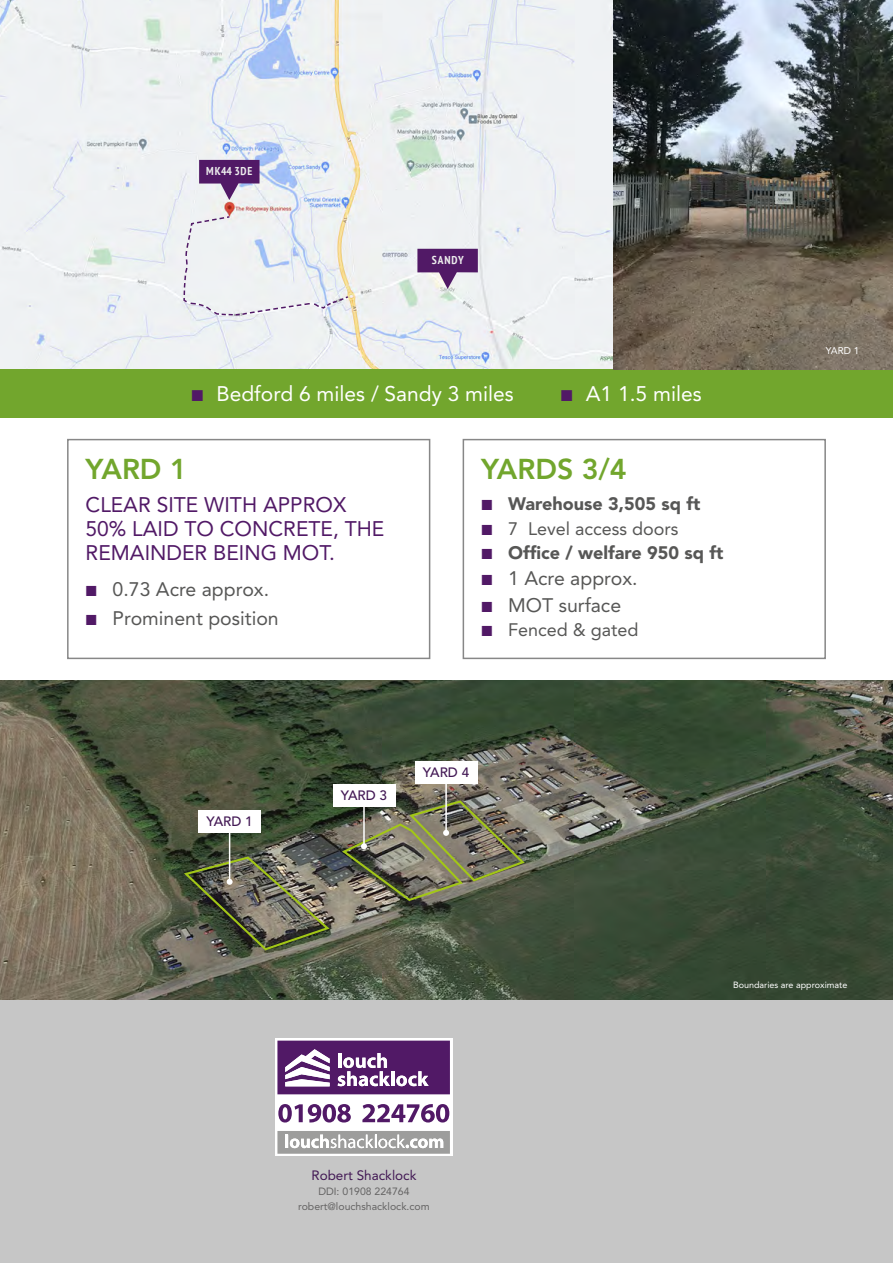
<style>
.page{position:relative;width:893px;height:1263px;background:#fff}
.page>*{position:absolute;margin:0;border:0;box-sizing:border-box;transform-origin:0 0}
.t1{font:800 28.5px "Avenir";color:#72a62d}
.t2{font:21px/24px "Avenir";color:#511966}
.t3{font:21px "Avenir";color:#fff}
.t4{font:19.5px/28.2px "Avenir";color:#575756}
.t5{font:900 18px/24.6px "Avenir";color:#575756}
.t6{font:18px "Avenir";color:#575756}
.t7{font:13.5px "Avenir";color:#421854}
.t8{font:500 13.5px "Avenir";color:#421854}
.t9{font:700 condensed 11.4px "PT Sans";letter-spacing:.08em;color:#ededed}
.t10{font:10.5px/15px "Avenir";color:#646363;text-align:center}
.t11{font:9.75px "Avenir";color:#fff}
.t12{font:9px "Avenir";color:#fff}
.s1{font-family:"Menlo";font-weight:700;color:#511966}
.s2{font-family:"Menlo";font-weight:700;font-size:19.5px;color:#511966}
.s3{font-weight:400}
</style>
<div class="page">
<div style="left:0;top:999px;width:893px;height:264px;background:#c6c6c6"></div>
<div style="left:275px;top:1038px;width:177px;height:118px;background:#fff"></div>
<svg style="left:277px;top:1040px;width:173px;height:54px"></svg>
<svg style="left:278px;top:1104px;width:73px;height:18px"></svg>
<svg style="left:362px;top:1104px;width:87px;height:18px"></svg>
<svg style="left:277px;top:1131px;width:173px;height:23px"></svg>
<img style="left:0;top:0;width:893px;height:369px">
<svg style="left:199px;top:160px;width:61px;height:40px"></svg>
<svg style="left:417px;top:249px;width:61px;height:40px"></svg>
<div style="left:67px;top:439px;width:363px;height:220px;border:2px solid #878787"></div>
<div style="left:463px;top:439px;width:363px;height:220px;border:2px solid #878787"></div>
<img style="left:0;top:680px;width:893px;height:319px">
<div style="left:415px;top:761px;width:63px;height:23px;background:#fff"></div>
<div style="left:198px;top:810px;width:63px;height:22px;background:#fff"></div>
<hr style="left:445px;top:784px;width:2px;height:49px;background:#fff">
<img style="left:341px;top:799px;width:186px;height:103px">
<hr style="left:229px;top:832px;width:1px;height:50px;background:#fff">
<img style="left:183px;top:855px;width:149px;height:97px">
<div style="left:333px;top:784px;width:62px;height:22px;background:#fff"></div>
<div style="left:0;top:369px;width:893px;height:49px;background:#72a62d"></div>
<svg style="left:183px;top:215px;width:166px;height:101px"></svg>
<p class="t9" style="left:206px;top:164px;width:48px">MK44 3DE</p>
<p class="t9" style="left:432px;top:253px;width:33px">SANDY</p>
<p class="t3" style="left:191px;top:382px;width:324px"><span class="s1">◼</span> Bedford 6 miles / Sandy 3 miles</p>
<p class="t3" style="left:560px;top:382px;width:143px"><span class="s1">◼</span> A1 1.5 miles</p>
<h1 class="t1" style="left:86px;top:452px;width:103px">YARD 1</h1>
<p class="t2" style="left:86px;top:492px;width:300px">CLEAR SITE WITH APPROX<br>50% LAID TO CONCRETE, THE<br>REMAINDER BEING MOT.</p>
<p class="t4" style="left:86px;top:575px;width:195px"><span class="s1">◼</span> 0.73 Acre approx. <span class="s1">◼</span> Prominent position</p>
<h1 class="t1" style="left:481px;top:452px;width:147px">YARDS 3/4</h1>
<p class="t5" style="left:481px;top:491px;width:244px"><span class="s2">◼</span> Warehouse 3,505 sq ft<br><span class="s2">◼</span> <span class="s3">7 Level access doors<br></span><span class="s2">◼</span> Office / welfare 950 sq ft</p>
<p class="t4" style="left:481px;top:566px;width:158px;line-height:26.1px"><span class="s1">◼</span> 1 Acre approx. <span class="s1">◼</span> MOT surface</p>
<p class="t6" style="left:481px;top:619px;width:159px"><span class="s2">◼</span> Fenced &amp; gated</p>
<p class="t8" style="left:206px;top:814px;width:48px">YARD 1</p>
<p class="t8" style="left:341px;top:788px;width:48px">YARD 3</p>
<p class="t8" style="left:423px;top:765px;width:48px">YARD 4</p>
<p class="t11" style="left:826px;top:345px;width:35px">YARD 1</p>
<p class="t12" style="left:733px;top:979px;width:116px">Boundaries are approximate</p>
<p class="t7" style="left:311px;top:1167px;width:107px">Robert Shacklock</p>
<p class="t10" style="left:298px;top:1183px;width:133px">DDI: 01908 224764 robert@louchshacklock.com</p>
</div>
